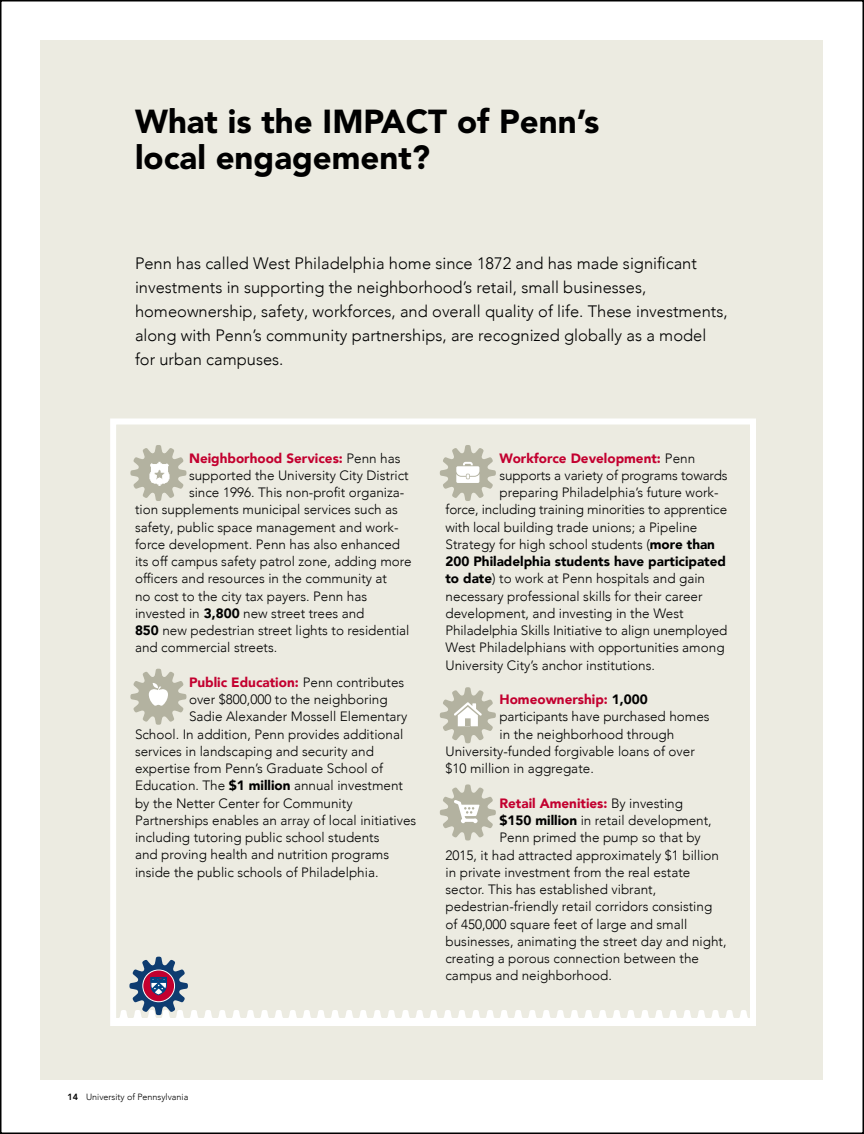
<style>
.page{position:relative;width:864px;height:1134px;background:#fff}
.page>*{position:absolute;margin:0;border:0;box-sizing:border-box;transform-origin:0 0}
.t1{font:900 33px/36px "Avenir";color:#000}
.t2{font:300 16.5px/24px "Avenir LT Com";color:#000}
.t3{font:300 13.5px "Avenir LT Com";color:#000}
.t4{font:900 13.5px "Avenir LT Com";color:#c3002f}
.t5{font:900 13.5px "Avenir LT Com";color:#000}
.t6{font:300 9px "Avenir LT Com";color:#000}
.s1{font-weight:300;color:#000}
.s2{font-weight:900}
.s3{color:#000}
.s4{font-weight:800}
</style>
<div class="page">
<div style="left:40px;top:40px;width:784px;height:1040px;background:#ecebe1"></div>
<div style="left:110px;top:418px;width:646px;height:608px;border:6px solid #fff"></div>
<svg style="left:130px;top:445px;width:56px;height:56px"></svg>
<img style="left:145px;top:458px;width:30px;height:31px;border-radius:15px">
<svg style="left:130px;top:669px;width:56px;height:56px"></svg>
<svg style="left:440px;top:687px;width:56px;height:56px"></svg>
<svg style="left:440px;top:784px;width:56px;height:57px"></svg>
<svg style="left:440px;top:445px;width:56px;height:56px"></svg>
<div style="left:113px;top:1018px;width:346px;height:8px;background:#fff"></div>
<div style="left:452px;top:1018px;width:90px;height:8px;background:#fff"></div>
<div style="left:536px;top:1018px;width:220px;height:8px;background:#fff"></div>
<svg style="left:119px;top:957px;width:629px;height:61px"></svg>
<h1 class="t1" style="left:135px;top:103px;width:466px">What is the IMPACT of Penn’s local engagement?</h1>
<p class="t2" style="left:135px;top:251px;width:594px">Penn has called West Philadelphia home since 1872 and has made significant investments in supporting the neighborhood’s retail, small businesses, homeownership, safety, workforces, and overall quality of life. These investments, along with Penn’s community partnerships, are recognized globally as a model for urban campuses.</p>
<p class="t4" style="left:189px;top:450px;width:213px">Neighborhood Services: <span class="s1">Penn has</span></p>
<p class="t3" style="left:189px;top:467px;width:221px">supported the University City District</p>
<p class="t3" style="left:189px;top:485px;width:217px">since 1996. This non-profit organiza-</p>
<p class="t3" style="left:135px;top:502px;width:265px">tion supplements municipal services such as</p>
<p class="t3" style="left:135px;top:519px;width:265px">safety, public space management and work-</p>
<p class="t3" style="left:135px;top:536px;width:267px">force development. Penn has also enhanced</p>
<p class="t3" style="left:135px;top:554px;width:278px">its off campus safety patrol zone, adding more</p>
<p class="t3" style="left:135px;top:571px;width:254px">officers and resources in the community at</p>
<p class="t3" style="left:135px;top:588px;width:234px">no cost to the city tax payers. Penn has</p>
<p class="t3" style="left:135px;top:605px;width:231px">invested in <span class="s2">3,800</span> new street trees and</p>
<p class="t3" style="left:135px;top:623px;width:276px"><span class="s2">850</span> new pedestrian street lights to residential</p>
<p class="t3" style="left:135px;top:640px;width:144px">and commercial streets.</p>
<p class="t4" style="left:189px;top:674px;width:217px">Public Education: <span class="s1">Penn contributes</span></p>
<p class="t3" style="left:189px;top:692px;width:200px">over $800,000 to the neighboring</p>
<p class="t3" style="left:189px;top:709px;width:220px">Sadie Alexander Mossell Elementary</p>
<p class="t3" style="left:135px;top:726px;width:270px">School. In addition, Penn provides additional</p>
<p class="t3" style="left:135px;top:743px;width:241px">services in landscaping and security and</p>
<p class="t3" style="left:135px;top:761px;width:250px">expertise from Penn’s Graduate School of</p>
<p class="t3" style="left:135px;top:778px;width:270px">Education. The <span class="s2">$1 million</span> annual investment</p>
<p class="t3" style="left:135px;top:795px;width:219px">by the Netter Center for Community</p>
<p class="t3" style="left:135px;top:812px;width:283px">Partnerships enables an array of local initiatives</p>
<p class="t3" style="left:135px;top:830px;width:246px">including tutoring public school students</p>
<p class="t3" style="left:135px;top:847px;width:256px">and proving health and nutrition programs</p>
<p class="t3" style="left:135px;top:864px;width:245px">inside the public schools of Philadelphia.</p>
<p class="t4" style="left:500px;top:450px;width:197px">Workforce Development: <span class="s1">Penn</span></p>
<p class="t3" style="left:500px;top:467px;width:230px">supports a variety of programs towards</p>
<p class="t3" style="left:500px;top:485px;width:221px">preparing Philadelphia’s future work-</p>
<p class="t3" style="left:446px;top:502px;width:283px">force, including training minorities to apprentice</p>
<p class="t3" style="left:446px;top:519px;width:253px">with local building trade unions; a Pipeline</p>
<p class="t3" style="left:446px;top:536px;width:271px">Strategy for high school students (<span class="s2">more than</span></p>
<p class="t5" style="left:446px;top:553px;width:282px">200 Philadelphia students have participated</p>
<p class="t3" style="left:446px;top:571px;width:261px"><span class="s2">to date</span>) to work at Penn hospitals and gain</p>
<p class="t3" style="left:446px;top:588px;width:259px">necessary professional skills for their career</p>
<p class="t3" style="left:446px;top:605px;width:240px">development, and investing in the West</p>
<p class="t3" style="left:446px;top:623px;width:283px">Philadelphia Skills Initiative to align unemployed</p>
<p class="t3" style="left:446px;top:640px;width:281px">West Philadelphians with opportunities among</p>
<p class="t3" style="left:446px;top:657px;width:211px">University City’s anchor institutions.</p>
<p class="t4" style="left:500px;top:691px;width:150px">Homeownership: <span class="s3">1,000</span></p>
<p class="t3" style="left:500px;top:709px;width:212px">participants have purchased homes</p>
<p class="t3" style="left:500px;top:726px;width:176px">in the neighborhood through</p>
<p class="t3" style="left:446px;top:743px;width:251px">University-funded forgivable loans of over</p>
<p class="t3" style="left:446px;top:761px;width:150px">$10 million in aggregate.</p>
<p class="t4" style="left:500px;top:795px;width:185px">Retail Amenities: <span class="s1">By investing</span></p>
<p class="t3" style="left:500px;top:812px;width:214px"><span class="s2">$150 million</span> in retail development,</p>
<p class="t3" style="left:500px;top:830px;width:203px">Penn primed the pump so that by</p>
<p class="t3" style="left:446px;top:847px;width:275px">2015, it had attracted approximately $1 billion</p>
<p class="t3" style="left:446px;top:864px;width:246px">in private investment from the real estate</p>
<p class="t3" style="left:446px;top:881px;width:212px">sector. This has established vibrant,</p>
<p class="t3" style="left:446px;top:899px;width:268px">pedestrian-friendly retail corridors consisting</p>
<p class="t3" style="left:446px;top:916px;width:243px">of 450,000 square feet of large and small</p>
<p class="t3" style="left:446px;top:933px;width:283px">businesses, animating the street day and night,</p>
<p class="t3" style="left:446px;top:950px;width:255px">creating a porous connection between the</p>
<p class="t3" style="left:446px;top:968px;width:168px">campus and neighborhood.</p>
<p class="t6" style="left:68px;top:1092px;width:122px"><span class="s4">14</span> University of Pennsylvania</p>
</div>
